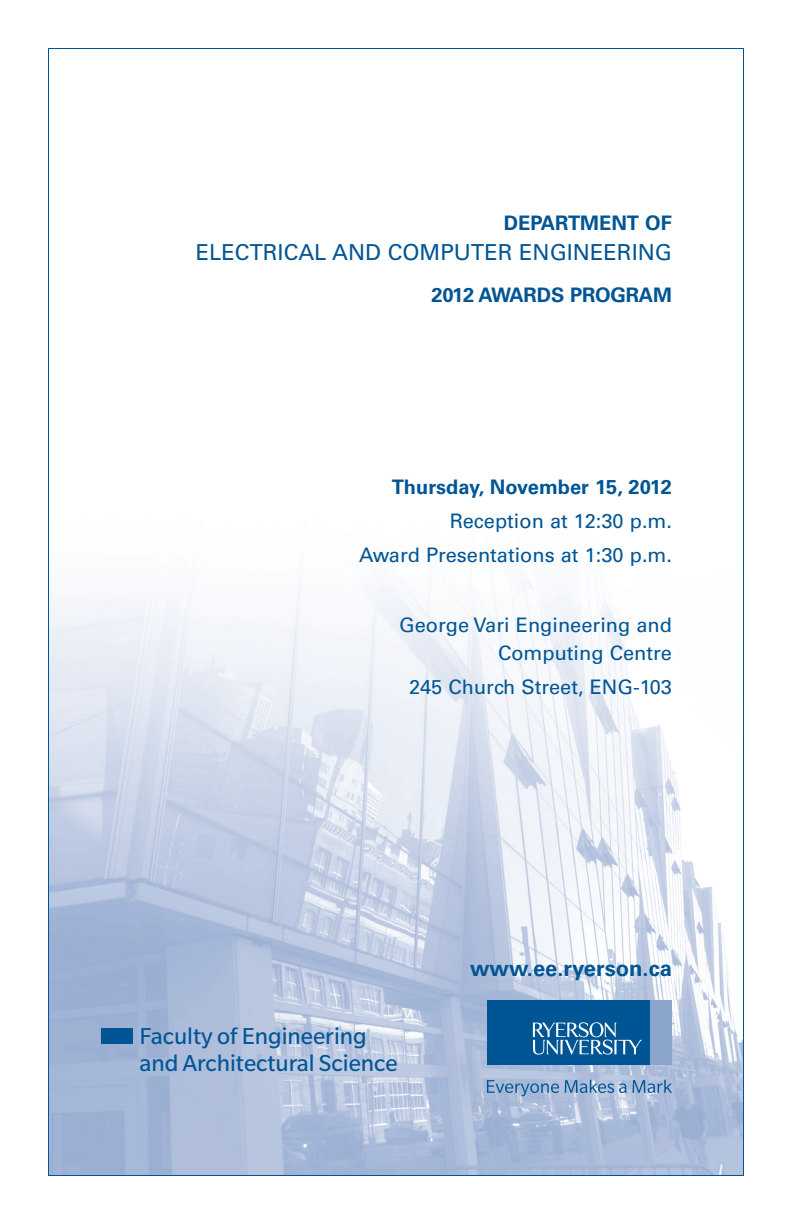
<style>
.page{position:relative;width:792px;height:1224px;background:#fff}
.page>*{position:absolute;margin:0;border:0;box-sizing:border-box;transform-origin:0 0}
.t1{font:25.2px/27.4px "Slate Pro";color:#005595}
.cover_name{font:22px "Univers LT Std";color:#005595}
.page_header{font:700 22px "Univers LT Std";color:#005595}
.cover_text{font:20px/28px "Univers LT Std";color:#005595;text-align:right}
.cover_text-2{font:700 20px "Univers LT Std";color:#005595}
.Cover_title{font:700 20px "Univers LT Std";letter-spacing:-.01em;color:#005595}
.cover_name-2{font:700 20px "Univers LT Std";color:#005595}
</style>
<div class="page">
<img style="left:50px;top:581px;width:692px;height:593px">
<div style="left:487px;top:1001px;width:163px;height:64px;background:#005595"></div>
<div style="left:650px;top:1001px;width:22px;height:64px;background:#8ba4cc"></div>
<svg style="left:533px;top:1022px;width:109px;height:33px"></svg>
<svg style="left:487px;top:1080px;width:72px;height:16px"></svg>
<svg style="left:565px;top:1080px;width:107px;height:13px"></svg>
<div style="left:101px;top:1028px;width:31px;height:16px;background:#005595"></div>
<p class="cover_name-2" style="left:504px;top:212px;width:170px">DEPARTMENT OF</p>
<p class="cover_name" style="left:196px;top:240px;width:478px">ELECTRICAL AND COMPUTER ENGINEERING</p>
<p class="Cover_title" style="left:431px;top:284px;width:242px">2012 AWARDS PROGRAM</p>
<p class="cover_text-2" style="left:392px;top:476px;width:282px">Thursday, November 15, 2012</p>
<p class="cover_text" style="left:450px;top:508px;width:224px">Reception at 12:30 p.m.</p>
<p class="cover_text" style="left:359px;top:542px;width:314px">Award Presentations at 1:30 p.m.</p>
<p class="cover_text" style="left:399px;top:612px;width:274px">George Vari Engineering and<br>Computing Centre</p>
<p class="cover_text" style="left:409px;top:674px;width:264px">245 Church Street, ENG-103</p>
<p class="t1" style="left:140px;top:1022px;width:260px">Faculty of Engineering and Architectural Science</p>
<p class="page_header" style="left:470px;top:955px;width:203px">www.ee.ryerson.ca</p>
</div>
